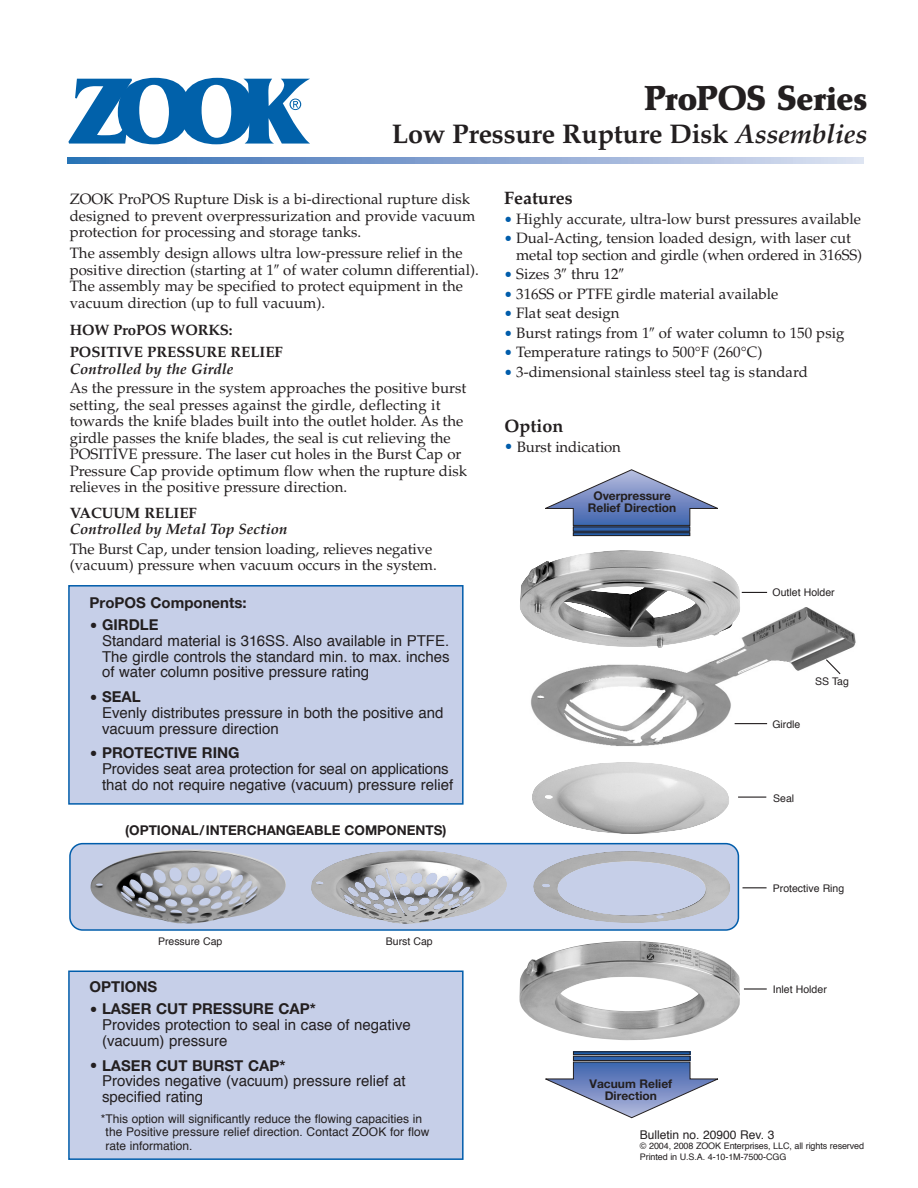
<style>
.page{position:relative;width:918px;height:1188px;background:#fff}
.page>*{position:absolute;margin:0;border:0;box-sizing:border-box;transform-origin:0 0}
.t1{font:36px "Palatino Ult H";color:#231f20}
.t2{font:700 27px "Palatino";letter-spacing:-.01em;color:#231f20}
.t3{font:700 18px "Palatino";color:#231f20}
.t4{font:15px/16.5px "Palatino";color:#231f20}
.t5{font:15px/15.8px "Helvetica";color:#231f20}
.t6{font:700 15px "Helvetica Neue";color:#231f20}
.t7{font:700 15px/22.5px "Palatino";color:#231f20}
.t8{font:italic 700 15px "Palatino";color:#231f20}
.t9{font:700 13.5px "Helvetica Neue";color:#231f20}
.t10{font:12px/13.5px "Helvetica";color:#231f20}
.t11{font:700 12px/12px "Helvetica Neue";color:#231f20;text-align:center}
.t12{font:10.5px "Helvetica";color:#231f20}
.t13{font:9px/10.5px "Helvetica";letter-spacing:-.01em;color:#231f20}
.s1{font-style:italic}
.s2{font-family:"Universal Newswith Comm Pi"}
.s3{font-family:"Helvetica";font-weight:400;font-size:24px}
.s4{font-family:"Helvetica";font-size:24px;color:#015dab}
</style>
<div class="page">
<svg style="left:68px;top:78px;width:242px;height:66px"></svg>
<svg style="left:68px;top:158px;width:796px;height:6px"></svg>
<img style="left:531px;top:607px;width:325px;height:139px">
<div style="left:69px;top:971px;width:394px;height:188px;background:#c6cfe8"></div>
<div style="left:68px;top:971px;width:396px;height:189px;border:2px solid #015dab"></div>
<div style="left:69px;top:586px;width:394px;height:218px;background:#c6cfe8"></div>
<div style="left:68px;top:585px;width:396px;height:220px;border:2px solid #015dab"></div>
<svg style="left:69px;top:843px;width:670px;height:88px"></svg>
<svg style="left:545px;top:1061px;width:173px;height:58px"></svg>
<div style="left:573px;top:1051px;width:117px;height:4px;border:1px solid #231f20"></div>
<div style="left:573px;top:1056px;width:117px;height:5px;background:#2e62ac"></div>
<div style="left:573px;top:1056px;width:117px;height:5px;border:1px solid #231f20"></div>
<svg style="left:545px;top:469px;width:173px;height:57px"></svg>
<div style="left:573px;top:532px;width:117px;height:4px;border:1px solid #231f20"></div>
<hr style="left:573px;top:527px;width:117px;height:4px;background:#3063ad">
<div style="left:573px;top:527px;width:117px;height:5px;border:1px solid #231f20"></div>
<svg style="left:742px;top:592px;width:25px;height:1px"></svg>
<svg style="left:825px;top:658px;width:17px;height:17px"></svg>
<hr style="left:735px;top:723px;width:32px;height:1px;background:#231f20">
<svg style="left:738px;top:797px;width:28px;height:1px"></svg>
<svg style="left:742px;top:887px;width:25px;height:1px"></svg>
<hr style="left:744px;top:988px;width:23px;height:2px;background:#231f20">
<img style="left:520px;top:550px;width:220px;height:98px">
<img style="left:532px;top:762px;width:197px;height:72px">
<img style="left:533px;top:851px;width:198px;height:72px">
<img style="left:520px;top:941px;width:220px;height:99px">
<img style="left:123px;top:867px;width:134px;height:36px">
<img style="left:316px;top:869px;width:97px;height:44px">
<h1 class="t1" style="left:644px;top:84px;width:225px">ProPOS Series</h1>
<h2 class="t2" style="left:392px;top:124px;width:477px">Low Pressure Rupture Disk <span class="s1">Assemblies</span></h2>
<p class="t4" style="left:70px;top:193px;width:407px">ZOOK ProPOS Rupture Disk is a bi-directional rupture disk designed to prevent overpressurization and provide vacuum protection for processing and storage tanks.</p>
<p class="t4" style="left:70px;top:247px;width:411px">The assembly design allows ultra low-pressure relief in the positive direction (starting at 1<span class="s2">-</span> of water column differential).<br>The assembly may be specified to protect equipment in the vacuum direction (up to full vacuum).</p>
<p class="t7" style="left:70px;top:320px;width:215px">HOW ProPOS WORKS:<br>POSITIVE PRESSURE RELIEF</p>
<p class="t8" style="left:70px;top:363px;width:165px">Controlled by the Girdle</p>
<p class="t4" style="left:70px;top:382px;width:399px">As the pressure in the system approaches the positive burst setting, the seal presses against the girdle, deflecting it towards the knife blades built into the outlet holder. As the girdle passes the knife blades, the seal is cut relieving the POSITIVE pressure. The laser cut holes in the Burst Cap or Pressure Cap provide optimum flow when the rupture disk relieves in the positive pressure direction.</p>
<p class="t7" style="left:70px;top:503px;width:129px">VACUUM RELIEF</p>
<p class="t8" style="left:70px;top:524px;width:219px">Controlled by Metal Top Section</p>
<p class="t4" style="left:70px;top:542px;width:369px">The Burst Cap, under tension loading, relieves negative (vacuum) pressure when vacuum occurs in the system.</p>
<p class="t6" style="left:90px;top:597px;width:159px">ProPOS Components:</p>
<p class="t6" style="left:90px;top:619px;width:70px"><span class="s3">•</span> GIRDLE</p>
<p class="t5" style="left:102px;top:634px;width:349px;text-align:justify">Standard material is 316SS. Also available in PTFE.<br>The girdle controls the standard min. to max. inches of water column positive pressure rating</p>
<p class="t6" style="left:90px;top:691px;width:53px"><span class="s3">•</span> SEAL</p>
<p class="t5" style="left:102px;top:706px;width:343px">Evenly distributes pressure in both the positive and vacuum pressure direction</p>
<p class="t6" style="left:90px;top:748px;width:152px"><span class="s3">•</span> PROTECTIVE RING</p>
<p class="t5" style="left:102px;top:762px;width:353px">Provides seat area protection for seal on applications that do not require negative (vacuum) pressure relief</p>
<p class="t9" style="left:125px;top:825px;width:323px">(OPTIONAL/INTERCHANGEABLE COMPONENTS)</p>
<p class="t12" style="left:158px;top:936px;width:66px">Pressure Cap</p>
<p class="t12" style="left:386px;top:936px;width:48px">Burst Cap</p>
<p class="t6" style="left:90px;top:981px;width:69px">OPTIONS</p>
<p class="t6" style="left:90px;top:1004px;width:228px"><span class="s3">•</span> LASER CUT PRESSURE CAP*</p>
<p class="t5" style="left:102px;top:1018px;width:310px">Provides protection to seal in case of negative (vacuum) pressure</p>
<p class="t6" style="left:90px;top:1060px;width:198px"><span class="s3">•</span> LASER CUT BURST CAP*</p>
<p class="t5" style="left:102px;top:1074px;width:305px">Provides negative (vacuum) pressure relief at specified rating</p>
<p class="t10" style="left:106px;top:1113px;width:326px;text-indent:-5px">*This option will significantly reduce the flowing capacities in the Positive pressure relief direction. Contact ZOOK for flow rate information.</p>
<p class="t3" style="left:504px;top:191px;width:70px">Features</p>
<p class="t4" style="left:504px;top:212px;width:359px"><span class="s4">•</span> Highly accurate, ultra-low burst pressures available</p>
<p class="t4" style="left:516px;top:232px;width:348px;text-indent:-12px"><span class="s4">•</span> Dual-Acting, tension loaded design, with laser cut metal top section and girdle (when ordered in 316SS)</p>
<p class="t4" style="left:504px;top:268px;width:121px"><span class="s4">•</span> Sizes 3<span class="s2">-</span> thru 12<span class="s2">-</span></p>
<p class="t4" style="left:504px;top:287px;width:276px"><span class="s4">•</span> 316SS or PTFE girdle material available</p>
<p class="t4" style="left:504px;top:307px;width:117px"><span class="s4">•</span> Flat seat design</p>
<p class="t4" style="left:504px;top:326px;width:342px"><span class="s4">•</span> Burst ratings from 1<span class="s2">-</span> of water column to 150 psig</p>
<p class="t4" style="left:504px;top:346px;width:260px"><span class="s4">•</span> Temperature ratings to 500°F (260°C)</p>
<p class="t4" style="left:504px;top:365px;width:305px"><span class="s4">•</span> 3-dimensional stainless steel tag is standard</p>
<p class="t3" style="left:505px;top:419px;width:60px">Option</p>
<p class="t4" style="left:505px;top:440px;width:118px"><span class="s4">•</span> Burst indication</p>
<p class="t11" style="left:588px;top:491px;width:90px">Overpressure<br>Relief Direction</p>
<p class="t11" style="left:589px;top:1079px;width:84px">Vacuum Relief<br>Direction</p>
<p class="t12" style="left:773px;top:587px;width:64px">Outlet Holder</p>
<p class="t12" style="left:772px;top:720px;width:29px">Girdle</p>
<p class="t12" style="left:815px;top:677px;width:35px">SS Tag</p>
<p class="t12" style="left:773px;top:793px;width:23px">Seal</p>
<p class="t12" style="left:773px;top:884px;width:73px">Protective Ring</p>
<p class="t12" style="left:773px;top:985px;width:55px">Inlet Holder</p>
<p class="t10" style="left:640px;top:1129px;width:136px">Bulletin no. 20900 Rev. 3</p>
<p class="t13" style="left:640px;top:1141px;width:226px">© 2004, 2008 ZOOK Enterprises, LLC, all rights reserved<br>Printed in U.S.A. 4-10-1M-7500-CGG</p>
</div>
